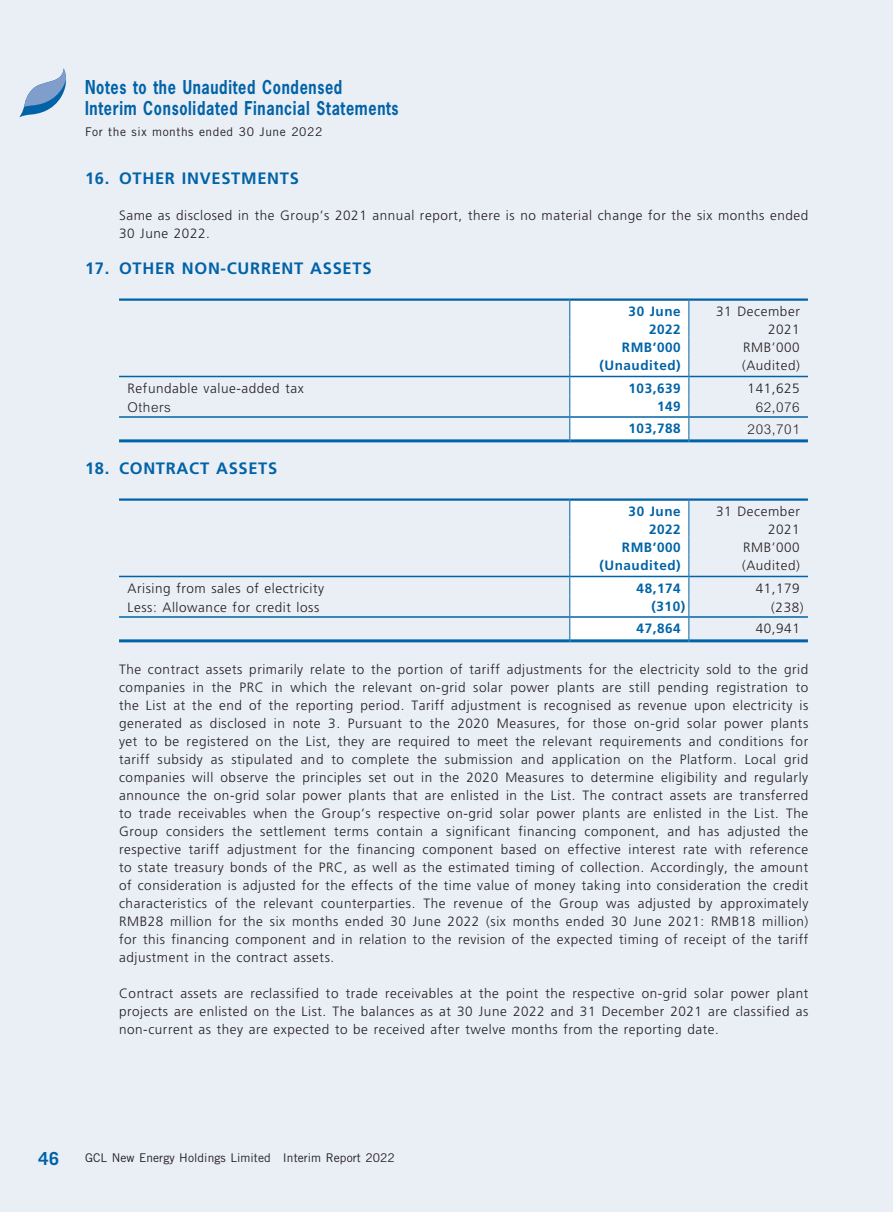
<style>
.page{position:relative;width:893px;height:1212px;background:#eaeef5}
.page>*{position:absolute;margin:0;border:0;box-sizing:border-box;transform-origin:0 0}
.t1{font:700 18px/21px "News Gothic Std";letter-spacing:.045em;color:#0163a7;scale:.8 1}
.t2{font:700 18px "Trade Gothic LT Std";color:#0163a7}
.t3{font:700 16.5px "Frutiger LT Std";letter-spacing:.04em;color:#0163a7}
.t4{font:300 13.5px/18px "Frutiger LT Std";letter-spacing:.04em;color:#231f20;text-align:right}
.t5{font:700 13.5px/18px "Frutiger LT Std";letter-spacing:.04em;color:#0163a7;text-align:right}
.t6{font:300 13.5px "M Hei HK";letter-spacing:.04em;color:#231f20}
.t7{font:12px "Trade Gothic LT Std";letter-spacing:.005em;color:#231f20}
.t8{font:12px "Trade Gothic LT Std";letter-spacing:.045em;color:#231f20}
</style>
<div class="page">
<svg style="left:19px;top:68px;width:47px;height:50px"></svg>
<div style="left:569px;top:301px;width:120px;height:141px;background:#fff"></div>
<hr style="left:119px;top:298px;width:451px;height:3px;background:#0163a7">
<hr style="left:570px;top:298px;width:119px;height:3px;background:#0163a7">
<hr style="left:689px;top:298px;width:119px;height:3px;background:#0163a7">
<hr style="left:119px;top:376px;width:450px;height:1px;background:#0163a7">
<hr style="left:570px;top:376px;width:118px;height:1px;background:#0163a7">
<hr style="left:689px;top:376px;width:119px;height:1px;background:#0163a7">
<hr style="left:119px;top:416px;width:450px;height:2px;background:#0163a7">
<hr style="left:570px;top:416px;width:118px;height:2px;background:#0163a7">
<hr style="left:689px;top:416px;width:119px;height:2px;background:#0163a7">
<hr style="left:119px;top:439px;width:450px;height:3px;background:#0163a7">
<hr style="left:570px;top:439px;width:118px;height:3px;background:#0163a7">
<hr style="left:689px;top:439px;width:119px;height:3px;background:#0163a7">
<div style="left:569px;top:501px;width:120px;height:141px;background:#fff"></div>
<hr style="left:119px;top:498px;width:451px;height:3px;background:#0163a7">
<hr style="left:570px;top:498px;width:119px;height:3px;background:#0163a7">
<hr style="left:689px;top:498px;width:119px;height:3px;background:#0163a7">
<hr style="left:119px;top:576px;width:450px;height:1px;background:#0163a7">
<hr style="left:570px;top:576px;width:118px;height:1px;background:#0163a7">
<hr style="left:689px;top:576px;width:119px;height:1px;background:#0163a7">
<hr style="left:119px;top:616px;width:450px;height:2px;background:#0163a7">
<hr style="left:570px;top:616px;width:118px;height:2px;background:#0163a7">
<hr style="left:689px;top:616px;width:119px;height:2px;background:#0163a7">
<hr style="left:119px;top:639px;width:450px;height:3px;background:#0163a7">
<hr style="left:570px;top:639px;width:118px;height:3px;background:#0163a7">
<hr style="left:689px;top:639px;width:119px;height:3px;background:#0163a7">
<h1 class="t1" style="left:85px;top:77px;width:393px">Notes to the Unaudited Condensed<br>Interim Consolidated Financial Statements</h1>
<p class="t8" style="left:85px;top:125px;width:239px">For the six months ended 30 June 2022</p>
<p class="t3" style="left:85px;top:168px;width:215px">16. OTHER INVESTMENTS</p>
<p class="t4" style="left:119px;top:206px;width:691px;text-align:left">Same as disclosed in the Group’s 2021 annual report, there is no material change for the six months ended<br>30 June 2022.</p>
<p class="t3" style="left:85px;top:258px;width:288px">17. OTHER NON-CURRENT ASSETS</p>
<p class="t5" style="left:629px;top:303px;width:54px">30 June<br>2022</p>
<p class="t4" style="left:716px;top:303px;width:85px">31 December<br>2021</p>
<p class="t5" style="left:622px;top:339px;width:60px">RMB’000</p>
<p class="t4" style="left:743px;top:339px;width:58px">RMB’000</p>
<p class="t5" style="left:599px;top:357px;width:83px">(Unaudited)</p>
<p class="t4" style="left:742px;top:357px;width:59px">(Audited)</p>
<p class="t4" style="left:128px;top:379px;width:178px">Refundable value-added tax</p>
<p class="t5" style="left:629px;top:379px;width:54px">103,639</p>
<p class="t4" style="left:748px;top:379px;width:54px">141,625</p>
<p class="t6" style="left:128px;top:400px;width:45px">Others</p>
<p class="t5" style="left:657px;top:397px;width:25px">149</p>
<p class="t6" style="left:756px;top:400px;width:46px">62,076</p>
<p class="t5" style="left:629px;top:420px;width:54px">103,788</p>
<p class="t6" style="left:748px;top:422px;width:54px">203,701</p>
<p class="t3" style="left:85px;top:458px;width:194px">18. CONTRACT ASSETS</p>
<p class="t5" style="left:629px;top:503px;width:54px">30 June<br>2022</p>
<p class="t4" style="left:716px;top:503px;width:85px">31 December<br>2021</p>
<p class="t5" style="left:622px;top:539px;width:60px">RMB’000</p>
<p class="t4" style="left:743px;top:539px;width:58px">RMB’000</p>
<p class="t5" style="left:599px;top:557px;width:83px">(Unaudited)</p>
<p class="t4" style="left:742px;top:557px;width:59px">(Audited)</p>
<p class="t4" style="left:128px;top:579px;width:198px">Arising from sales of electricity</p>
<p class="t5" style="left:637px;top:579px;width:46px">48,174</p>
<p class="t4" style="left:756px;top:579px;width:46px">41,179</p>
<p class="t4" style="left:128px;top:598px;width:193px">Less: Allowance for credit loss</p>
<p class="t5" style="left:651px;top:597px;width:35px">(310)</p>
<p class="t4" style="left:771px;top:598px;width:34px">(238)</p>
<p class="t5" style="left:637px;top:620px;width:46px">47,864</p>
<p class="t4" style="left:756px;top:620px;width:46px">40,941</p>
<p class="t4" style="left:119px;top:660px;width:691px;text-align:justify">The contract assets primarily relate to the portion of tariff adjustments for the electricity sold to the grid companies in the PRC in which the relevant on-grid solar power plants are still pending registration to the List at the end of the reporting period. Tariff adjustment is recognised as revenue upon electricity is generated as disclosed in note 3. Pursuant to the 2020 Measures, for those on-grid solar power plants yet to be registered on the List, they are required to meet the relevant requirements and conditions for tariff subsidy as stipulated and to complete the submission and application on the Platform. Local grid companies will observe the principles set out in the 2020 Measures to determine eligibility and regularly announce the on-grid solar power plants that are enlisted in the List. The contract assets are transferred to trade receivables when the Group’s respective on-grid solar power plants are enlisted in the List. The Group considers the settlement terms contain a significant financing component, and has adjusted the respective tariff adjustment for the financing component based on effective interest rate with reference to state treasury bonds of the PRC, as well as the estimated timing of collection. Accordingly, the amount of consideration is adjusted for the effects of the time value of money taking into consideration the credit characteristics of the relevant counterparties. The revenue of the Group was adjusted by approximately RMB28 million for the six months ended 30 June 2022 (six months ended 30 June 2021: RMB18 million) for this financing component and in relation to the revision of the expected timing of receipt of the tariff adjustment in the contract assets.</p>
<p class="t4" style="left:119px;top:984px;width:691px;text-align:justify">Contract assets are reclassified to trade receivables at the point the respective on-grid solar power plant projects are enlisted on the List. The balances as at 30 June 2022 and 31 December 2021 are classified as non-current as they are expected to be received after twelve months from the reporting date.</p>
<h1 class="t2" style="left:39px;top:1148px;width:22px">46</h1>
<p class="t7" style="left:85px;top:1151px;width:311px">GCL New Energy Holdings Limited Interim Report 2022</p>
</div>
